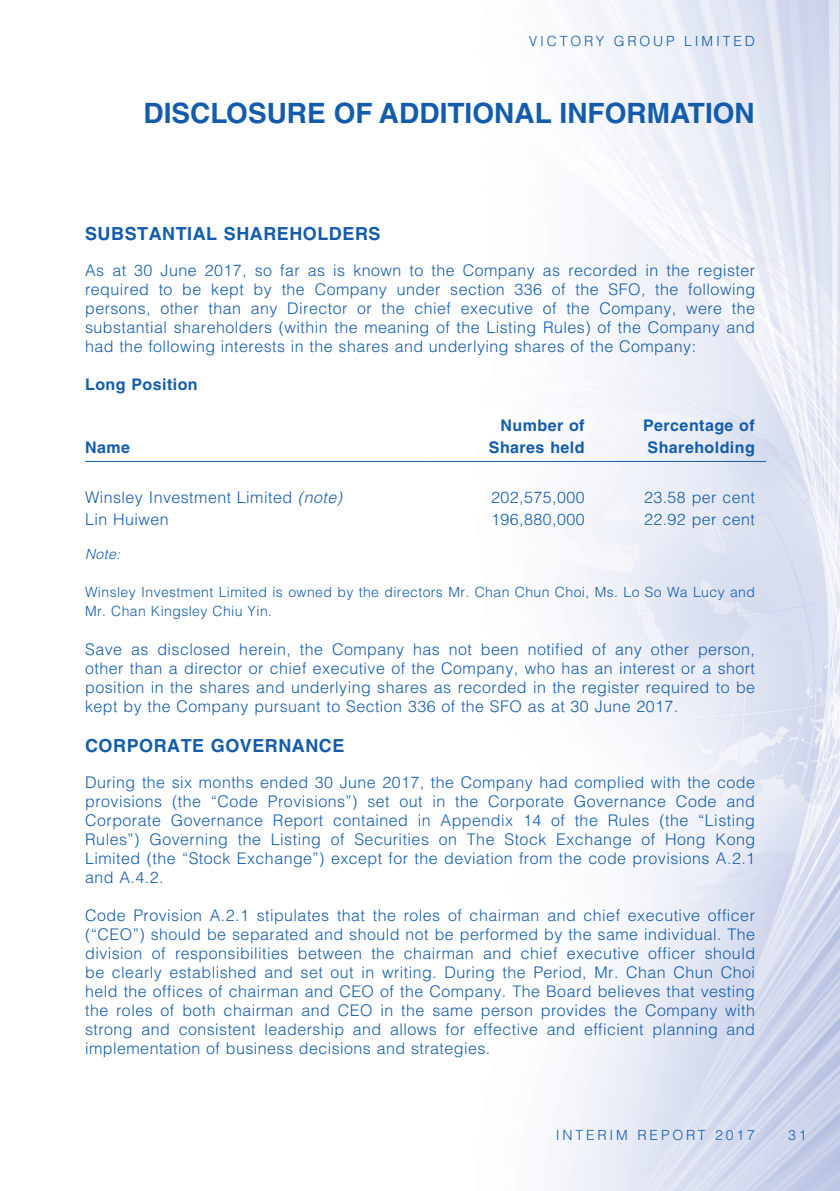
<style>
.page{position:relative;width:840px;height:1191px;background:#fff}
.page>*{position:absolute;margin:0;border:0;box-sizing:border-box;transform-origin:0 0}
.t1{font:700 28px "Helvetica LT Std";color:#135cab}
.t2{font:700 18px "Helvetica LT Std";color:#135cab}
.t3{font:300 16px/19px "Helvetica LT Std";letter-spacing:.03em;color:#135cab;text-align:justify}
.t4{font:700 16px/22px "Helvetica LT Std";letter-spacing:.03em;color:#135cab;text-align:right}
.t5{font:300 14px/19px "Helvetica LT Std";letter-spacing:.03em;color:#135cab}
.t6{font:300 14px "Helvetica LT Std";letter-spacing:.2em;color:#135cab}
.t7{font:italic 300 14px "Helvetica LT Std";color:#135cab}
.s1{font-style:italic}
</style>
<div class="page">
<img style="left:85px;top:0;width:754px;height:1191px">
<hr style="left:85px;top:461px;width:340px;height:1px;background:#135cab">
<hr style="left:425px;top:461px;width:170px;height:1px;background:#135cab">
<hr style="left:595px;top:461px;width:170px;height:1px;background:#135cab">
<p class="t6" style="left:528px;top:32px;width:227px">VICTORY GROUP LIMITED</p>
<h1 class="t1" style="left:143px;top:96px;width:612px">DISCLOSURE OF ADDITIONAL INFORMATION</h1>
<p class="t2" style="left:85px;top:222px;width:26px">Substantial</p>
<p class="t2" style="left:224px;top:222px;width:14px">shareholders</p>
<p class="t3" style="left:85px;top:261px;width:671px">As at 30 June 2017, so far as is known to the Company as recorded in the register required to be kept by the Company under section 336 of the SFO, the following persons, other than any Director or the chief executive of the Company, were the substantial shareholders (within the meaning of the Listing Rules) of the Company and had the following interests in the shares and underlying shares of the Company:</p>
<p class="t4" style="left:85px;top:373px;width:114px">Long Position</p>
<p class="t4" style="left:85px;top:436px;width:46px">Name</p>
<p class="t4" style="left:488px;top:414px;width:97px">Number of<br>Shares held</p>
<p class="t4" style="left:642px;top:414px;width:113px;text-align:left">Percentage of<br>Shareholding</p>
<p class="t3" style="left:85px;top:488px;width:258px">Winsley Investment Limited <span class="s1">(note)</span></p>
<p class="t3" style="left:491px;top:488px;width:95px">202,575,000</p>
<p class="t3" style="left:643px;top:488px;width:112px">23.58 per cent</p>
<p class="t3" style="left:85px;top:510px;width:85px">Lin Huiwen</p>
<p class="t3" style="left:491px;top:510px;width:95px">196,880,000</p>
<p class="t3" style="left:643px;top:510px;width:112px">22.92 per cent</p>
<p class="t7" style="left:85px;top:545px;width:37px">Note:</p>
<p class="t5" style="left:85px;top:582px;width:671px">Winsley Investment Limited is owned by the directors Mr. Chan Chun Choi, Ms. Lo So Wa Lucy and<br>Mr. Chan Kingsley Chiu Yin.</p>
<p class="t3" style="left:85px;top:640px;width:671px">Save as disclosed herein, the Company has not been notified of any other person, other than a director or chief executive of the Company, who has an interest or a short position in the shares and underlying shares as recorded in the register required to be kept by the Company pursuant to Section 336 of the SFO as at 30 June 2017.</p>
<p class="t2" style="left:85px;top:734px;width:28px">Corporate</p>
<p class="t2" style="left:211px;top:734px;width:15px">governance</p>
<p class="t3" style="left:85px;top:773px;width:671px">During the six months ended 30 June 2017, the Company had complied with the code provisions (the “Code Provisions”) set out in the Corporate Governance Code and Corporate Governance Report contained in Appendix 14 of the Rules (the “Listing Rules”) Governing the Listing of Securities on The Stock Exchange of Hong Kong Limited (the “Stock Exchange”) except for the deviation from the code provisions A.2.1 and A.4.2.</p>
<p class="t3" style="left:85px;top:906px;width:671px">Code Provision A.2.1 stipulates that the roles of chairman and chief executive officer (“CEO”) should be separated and should not be performed by the same individual. The division of responsibilities between the chairman and chief executive officer should be clearly established and set out in writing. During the Period, Mr. Chan Chun Choi held the offices of chairman and CEO of the Company. The Board believes that vesting the roles of both chairman and CEO in the same person provides the Company with strong and consistent leadership and allows for effective and efficient planning and implementation of business decisions and strategies.</p>
<p class="t6" style="left:555px;top:1126px;width:200px">INTERIM REPORT 2017</p>
<p class="t5" style="left:787px;top:1125px;width:20px">31</p>
</div>
